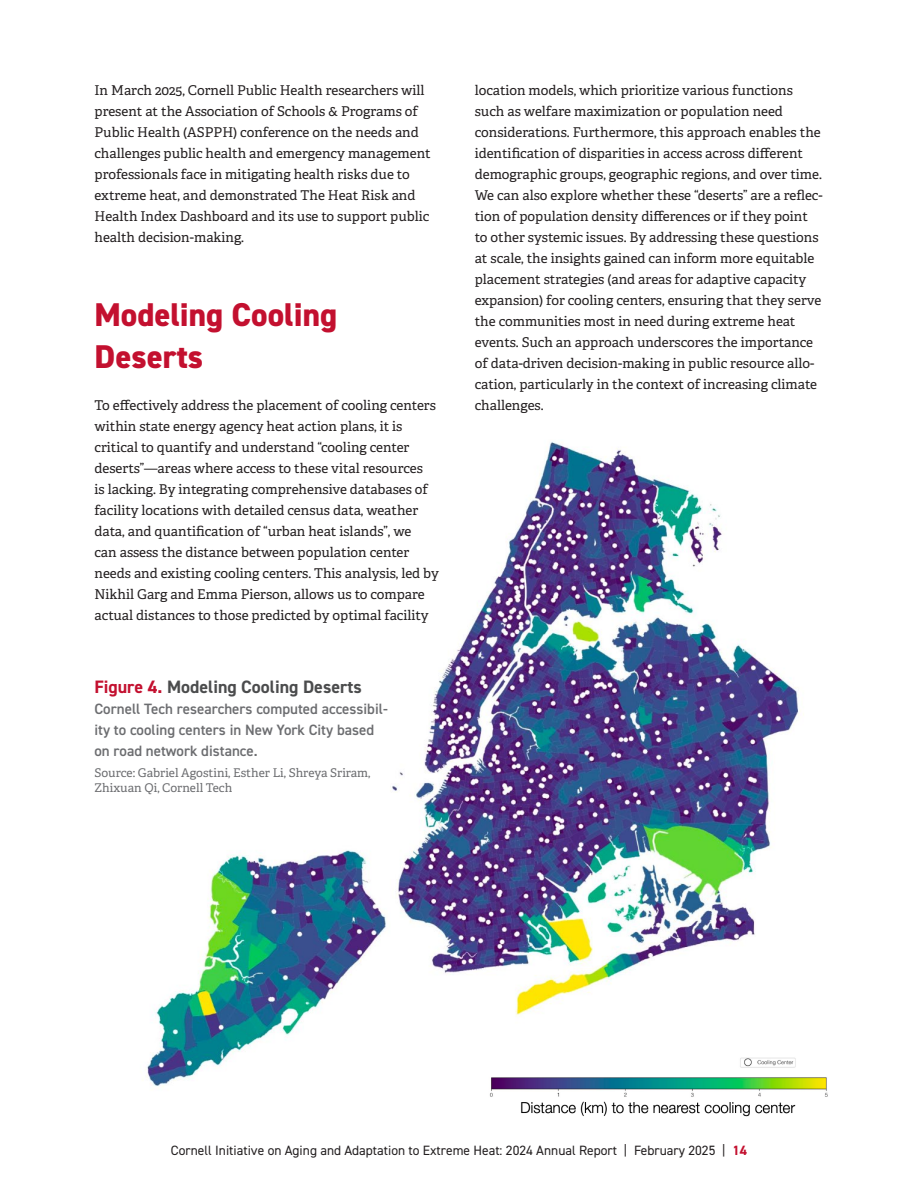
<style>
.page{position:relative;width:918px;height:1188px;background:#fff}
.page>*{position:absolute;margin:0;border:0;box-sizing:border-box;transform-origin:0 0}
.t1{font:800 33px/42px "DIN2014";color:#c3102f}
.FIG_Title{font:700 18px "DIN2014";color:#4b4c4d}
.FIG_Caption_Body{font:600 15px/21px "DIN2014";color:#6c6d70}
.BODY{font:13.5px/21px "Adelle";color:#231f20}
.t2{font:13.5px "DIN2014";color:#231f20}
.FIG_Source_Credit{font:12px/15px "Adelle";color:#6c6d70}
.s1{color:#c3102f}
.s2{font-weight:700;color:#c3102f}
</style>
<div class="page">
<img style="left:146px;top:441px;width:658px;height:646px">
<img style="left:369px;top:1040px;width:459px;height:77px">
<p class="BODY" style="left:94px;top:79px;width:338px">In March 2025, Cornell Public Health researchers will present at the Association of Schools &amp; Programs of Public Health (ASPPH) conference on the needs and challenges public health and emergency management professionals face in mitigating health risks due to extreme heat, and demonstrated The Heat Risk and Health Index Dashboard and its use to support public health decision-making.</p>
<h2 class="t1" style="left:94px;top:293px;width:244px">Modeling Cooling<br>Deserts</h2>
<p class="BODY" style="left:94px;top:394px;width:346px">To effectively address the placement of cooling centers within state energy agency heat action plans, it is critical to quantify and understand “cooling center deserts”—areas where access to these vital resources<br>is lacking. By integrating comprehensive databases of facility locations with detailed census data, weather data, and quantification of “urban heat islands”, we<br>can assess the distance between population center needs and existing cooling centers. This analysis, led by Nikhil Garg and Emma Pierson, allows us to compare actual distances to those predicted by optimal facility</p>
<p class="FIG_Title" style="left:94px;top:675px;width:269px"><span class="s1">Figure 4.</span> Modeling Cooling Deserts</p>
<p class="FIG_Caption_Body" style="left:94px;top:698px;width:295px">Cornell Tech researchers computed accessibil&shy;ity to cooling centers in New York City based on road network distance.</p>
<p class="FIG_Source_Credit" style="left:94px;top:765px;width:277px">Source: Gabriel Agostini, Esther Li, Shreya Sriram,<br>Zhixuan Qi, Cornell Tech</p>
<p class="BODY" style="left:475px;top:79px;width:349px">location models, which prioritize various functions such as welfare maximization or population need considerations. Furthermore, this approach enables the identification of disparities in access across different demographic groups, geographic regions, and over time.<br>We can also explore whether these “deserts” are a reflec&shy;tion of population density differences or if they point to other systemic issues. By addressing these questions at scale, the insights gained can inform more equitable placement strategies (and areas for adaptive capacity expansion) for cooling centers, ensuring that they serve the communities most in need during extreme heat events. Such an approach underscores the importance of data-driven decision-making in public resource allo&shy;cation, particularly in the context of increasing climate challenges.</p>
<p class="t2" style="left:171px;top:1142px;width:578px">Cornell Initiative on Aging and Adaptation to Extreme Heat: 2024 Annual Report | February 2025 | <span class="s2">14</span></p>
</div>
